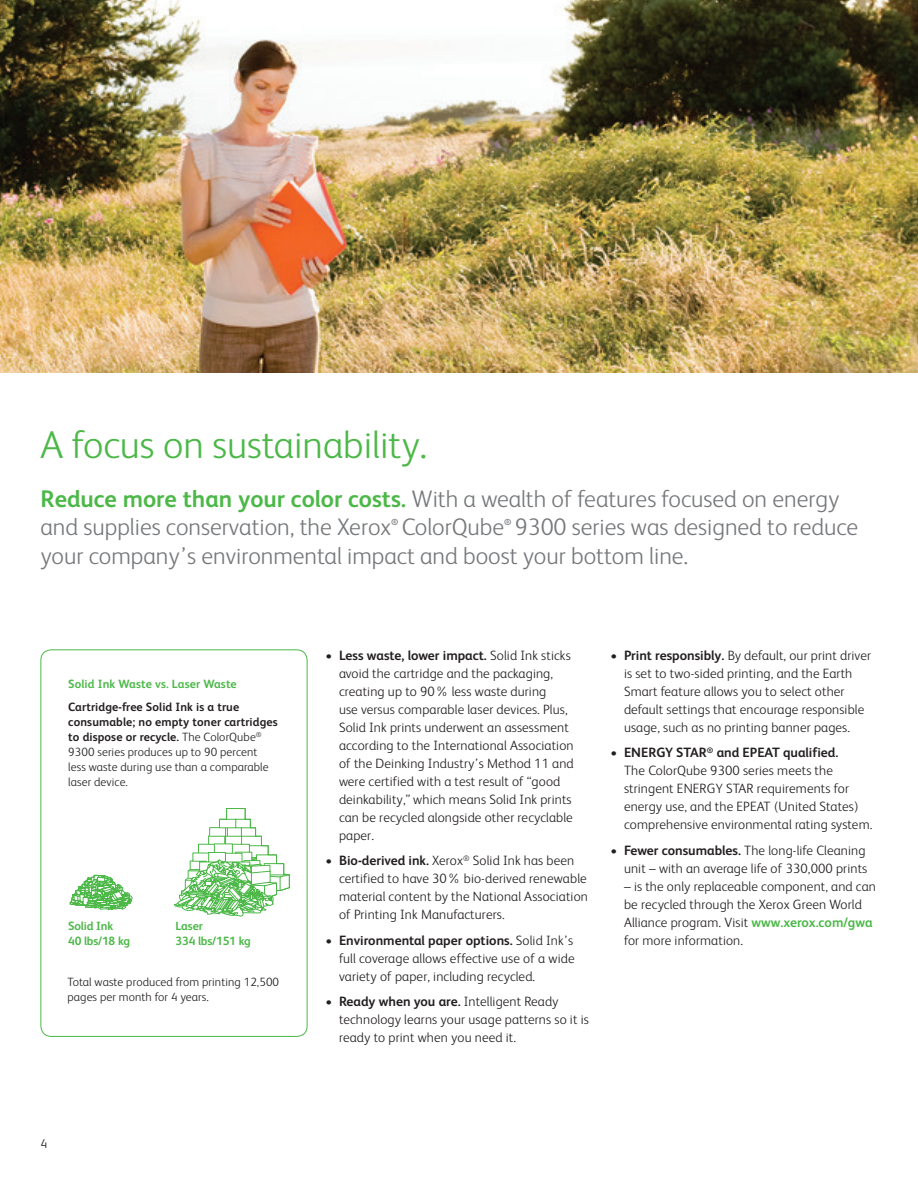
<style>
.page{position:relative;width:918px;height:1188px;background:#fff}
.page>*{position:absolute;margin:0;border:0;box-sizing:border-box;transform-origin:0 0}
.t1{font:300 39px "Xerox Sans";color:#4cb848}
.t2{font:300 24px/28.5px "Xerox Sans";color:#76787b}
.t3{font:300 13.5px/18px "Xerox Sans";letter-spacing:.01em;color:#231f20}
.t4{font:300 12.75px "Xerox Sans";color:#231f20}
.t5{font:300 12px/15px "Xerox Sans";letter-spacing:.01em;color:#231f20}
.t6{font:700 12px/15px "Xerox Sans";letter-spacing:-.01em;color:#4cb848}
.t7{font:700 12px "Xerox Sans";letter-spacing:.01em;color:#4cb848}
.t8{font:700 8.7px "Xerox Sans";color:#76787b}
.s1{font-weight:700;color:#4cb848}
.s2{font-weight:700}
</style>
<div class="page">
<div style="left:41px;top:649px;width:267px;height:388px;border:1px solid #4cb848;border-radius:10px"></div>
<img style="left:0;top:0;width:918px;height:373px">
<svg style="left:70px;top:874px;width:63px;height:37px"></svg>
<svg style="left:174px;top:808px;width:116px;height:108px"></svg>
<h1 class="t1" style="left:40px;top:419px;width:388px">A focus on sustainability.</h1>
<h2 class="t2" style="left:40px;top:483px;width:819px"><span class="s1">Reduce more than your color costs.</span> With a wealth of features focused on energy and supplies conservation, the Xerox ColorQube 9300 series was designed to reduce</h2>
<p class="t8" style="left:391px;top:516px;width:9px">®</p>
<p class="t8" style="left:504px;top:516px;width:9px">®</p>
<h2 class="t2" style="left:41px;top:540px;width:649px">your company’s environmental impact and boost your bottom line.</h2>
<p class="t7" style="left:68px;top:676px;width:170px">Solid Ink Waste vs. Laser Waste</p>
<p class="t5" style="left:68px;top:698px;width:211px"><span class="s2">Cartridge-free Solid Ink is a true consumable; no empty toner cartridges to dispose or recycle.</span> The ColorQube<sup>® </sup>9300 series produces up to 90 percent less waste during use than a comparable laser device.</p>
<p class="t6" style="left:68px;top:918px;width:64px">Solid Ink<br>40 lbs/18 kg</p>
<p class="t6" style="left:176px;top:918px;width:77px">Laser<br>334 lbs/151 kg</p>
<p class="t5" style="left:68px;top:974px;width:213px">Total waste produced from printing 12,500 pages per month for 4 years.</p>
<p class="t4" style="left:40px;top:1135px;width:8px">4</p>
<p class="t3" style="left:339px;top:645px;width:236px;text-indent:-14px">• <span class="s2">Less waste, lower impact.</span> Solid Ink sticks avoid the cartridge and the packaging, creating up to 90% less waste during<br>use versus comparable laser devices. Plus, Solid Ink prints underwent an assessment according to the International Association of the Deinking Industry’s Method 11 and were certified with a test result of “good deinkability,” which means Solid Ink prints can be recycled alongside other recyclable paper.</p>
<p class="t3" style="left:339px;top:851px;width:250px;text-indent:-14px">• <span class="s2">Bio-derived ink.</span> Xerox<sup>®</sup> Solid Ink has been certified to have 30% bio-derived renewable material content by the National Association of Printing Ink Manufacturers.</p>
<p class="t3" style="left:339px;top:931px;width:237px;text-align:justify;text-indent:-14px">• <span class="s2">Environmental paper options.</span> Solid Ink’s full coverage allows effective use of a wide variety of paper, including recycled.</p>
<p class="t3" style="left:339px;top:992px;width:251px;text-indent:-14px">• <span class="s2">Ready when you are.</span> Intelligent Ready technology learns your usage patterns so it is ready to print when you need it.</p>
<p class="t3" style="left:624px;top:645px;width:249px;text-indent:-14px">• <span class="s2">Print responsibly.</span> By default, our print driver is set to two-sided printing, and the Earth Smart feature allows you to select other default settings that encourage responsible usage, such as no printing banner pages.</p>
<p class="t3" style="left:624px;top:743px;width:250px;text-indent:-14px">• <span class="s2">ENERGY STAR</span><sup>®</sup> <span class="s2">and EPEAT qualified.<br></span>The ColorQube 9300 series meets the stringent ENERGY STAR requirements for energy use, and the EPEAT (United States) comprehensive environmental rating system.</p>
<p class="t3" style="left:611px;top:841px;width:258px;text-align:right">• <span class="s2">Fewer consumables.</span> The long-life Cleaning unit – with an average life of 330,000 prints</p>
<p class="t3" style="left:624px;top:877px;width:253px">– is the only replaceable component, and can be recycled through the Xerox Green World Alliance program. Visit <span class="s1">www.xerox.com/gwa </span>for more information.</p>
</div>
